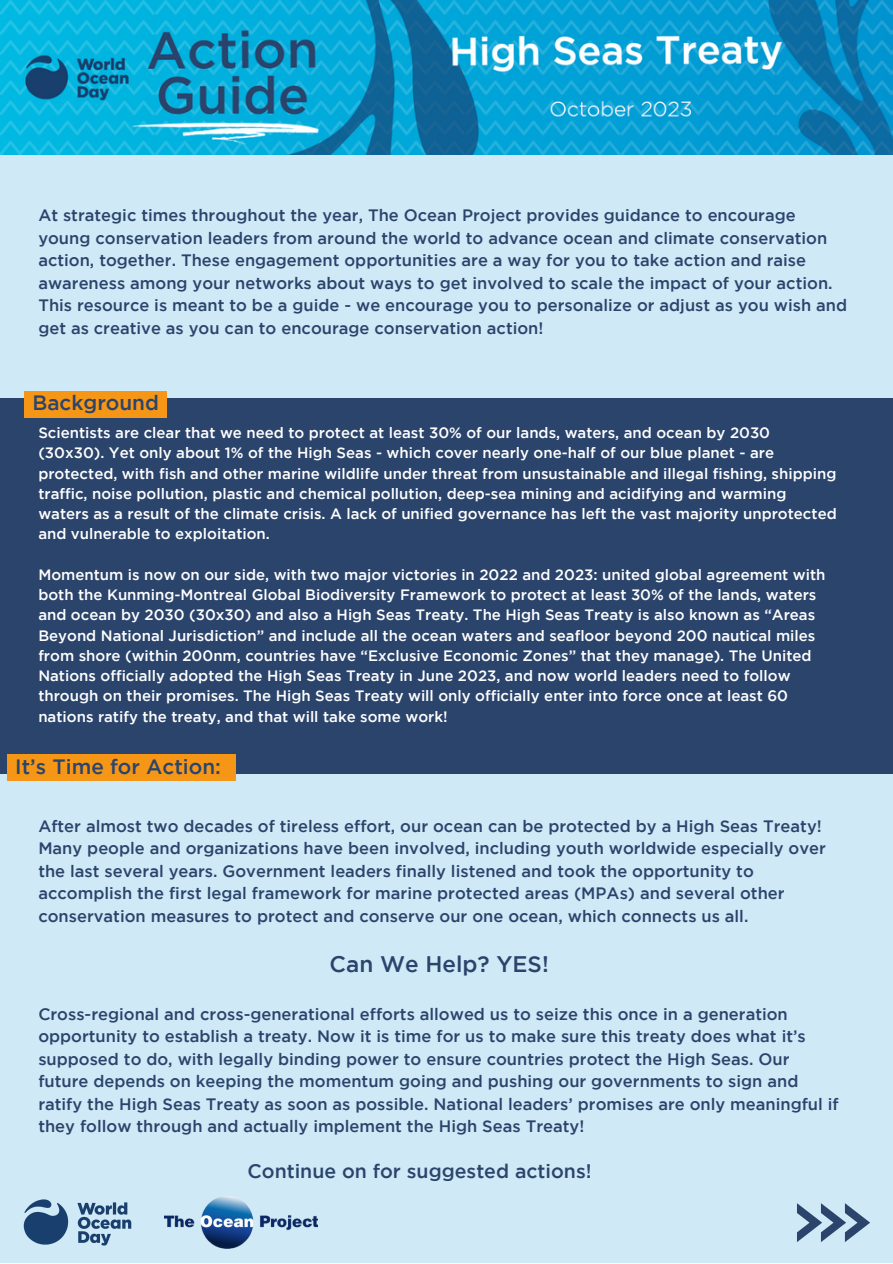
<style>
.page{position:relative;width:893px;height:1264px;background:#fff}
.page>*{position:absolute;margin:0;border:0;box-sizing:border-box;transform-origin:0 0}
.t1{font:500 22.5px "Gotham";color:#2b446c}
.t2{font:500 20.7px "Gotham";color:#2b446c}
.t3{font:500 19.5px "Gotham";color:#2b446c}
.t4{font:500 16.5px/22.5px "Gotham";color:#2b446c}
.t5{font:500 15px/20.2px "Gotham";color:#fff}
</style>
<div class="page">
<div style="left:0;top:0;width:892px;height:1262px;background:#cfe9f6"></div>
<div style="left:0;top:398px;width:892px;height:375px;background:#2b446c"></div>
<img style="left:23px;top:1199px;width:109px;height:47px">
<svg style="left:797px;top:1203px;width:72px;height:39px"></svg>
<img style="left:164px;top:1196px;width:153px;height:52px">
<img style="left:0;top:0;width:892px;height:154px">
<div style="left:24px;top:391px;width:143px;height:26px;background:#f69616"></div>
<div style="left:7px;top:754px;width:228px;height:27px;background:#f69616"></div>
<p class="t4" style="left:38px;top:205px;width:810px">At strategic times throughout the year, The Ocean Project provides guidance to encourage young conservation leaders from around the world to advance ocean and climate conservation action, together. These engagement opportunities are a way for you to take action and raise awareness among your networks about ways to get involved to scale the impact of your action.<br>This resource is meant to be a guide - we encourage you to personalize or adjust as you wish and get as creative as you can to encourage conservation action!</p>
<p class="t2" style="left:33px;top:395px;width:128px">Background</p>
<p class="t5" style="left:38px;top:424px;width:799px">Scientists are clear that we need to protect at least 30% of our lands, waters, and ocean by 2030 (30x30). Yet only about 1% of the High Seas - which cover nearly one-half of our blue planet - are protected, with fish and other marine wildlife under threat from unsustainable and illegal fishing, shipping traffic, noise pollution, plastic and chemical pollution, deep-sea mining and acidifying and warming waters as a result of the climate crisis. A lack of unified governance has left the vast majority unprotected and vulnerable to exploitation.</p>
<p class="t5" style="left:38px;top:565px;width:788px">Momentum is now on our side, with two major victories in 2022 and 2023: united global agreement with both the Kunming-Montreal Global Biodiversity Framework to protect at least 30% of the lands, waters and ocean by 2030 (30x30) and also a High Seas Treaty. The High Seas Treaty is also known as “Areas Beyond National Jurisdiction” and include all the ocean waters and seafloor beyond 200 nautical miles from shore (within 200nm, countries have “Exclusive Economic Zones” that they manage). The United Nations officially adopted the High Seas Treaty in June 2023, and now world leaders need to follow through on their promises. The High Seas Treaty will only officially enter into force once at least 60 nations ratify the treaty, and that will take some work!</p>
<p class="t2" style="left:15px;top:758px;width:207px">It’s Time for Action:</p>
<p class="t4" style="left:38px;top:815px;width:789px">After almost two decades of tireless effort, our ocean can be protected by a High Seas Treaty!<br>Many people and organizations have been involved, including youth worldwide especially over the last several years. Government leaders finally listened and took the opportunity to accomplish the first legal framework for marine protected areas (MPAs) and several other conservation measures to protect and conserve our one ocean, which connects us all.</p>
<p class="t1" style="left:329px;top:955px;width:221px">Can We Help? YES!</p>
<p class="t4" style="left:38px;top:1003px;width:801px">Cross-regional and cross-generational efforts allowed us to seize this once in a generation opportunity to establish a treaty. Now it is time for us to make sure this treaty does what it’s supposed to do, with legally binding power to ensure countries protect the High Seas. Our future depends on keeping the momentum going and pushing our governments to sign and ratify the High Seas Treaty as soon as possible. National leaders’ promises are only meaningful if they follow through and actually implement the High Seas Treaty!</p>
<p class="t3" style="left:247px;top:1163px;width:345px">Continue on for suggested actions!</p>
</div>
